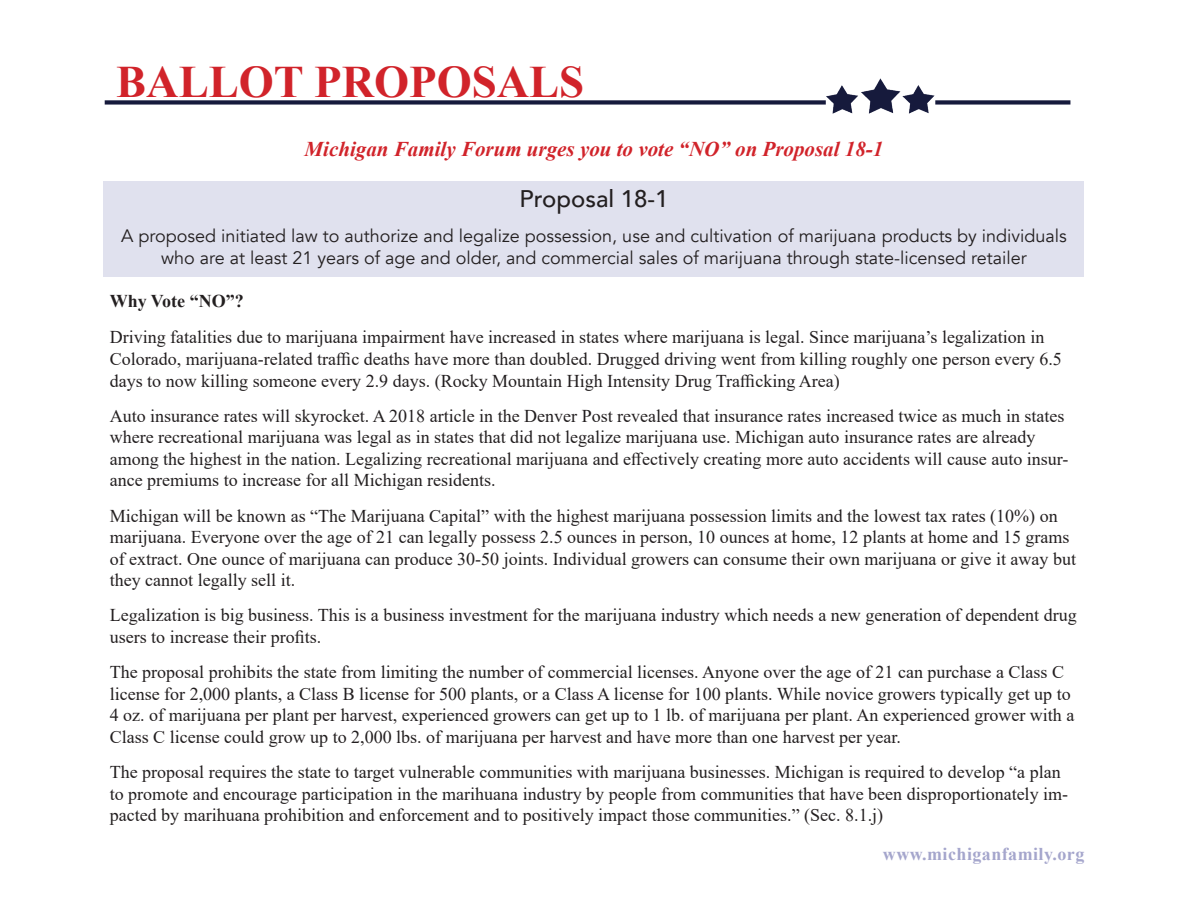
<style>
.page{position:relative;width:1188px;height:918px;background:#fff}
.page>*{position:absolute;margin:0;border:0;box-sizing:border-box;transform-origin:0 0}
.t1{font:700 45px "Times New Roman";color:#d1232a}
.t2{font:500 24px "Avenir";color:#231f20}
.t3{font:italic 700 21px "Times New Roman";color:#d1232a}
.t4{font:18px/21.6px "Times New Roman";color:#231f20}
.t5{font:18px/21.6px "Avenir";color:#231f20;text-align:center}
.t6{font:700 18px "Times New Roman";letter-spacing:.025em;color:#a5a6cc}
.t7{font:700 18px "Times New Roman";color:#231f20}
</style>
<div class="page">
<div style="left:104px;top:182px;width:980px;height:95px;background:#e0e1ee"></div>
<img style="left:104px;top:78px;width:967px;height:36px">
<h1 class="t1" style="left:116px;top:50px;width:470px">BALLOT PROPOSALS</h1>
<p class="t3" style="left:305px;top:135px;width:580px">Michigan Family Forum urges you to vote “NO” on Proposal 18-1</p>
<h2 class="t2" style="left:519px;top:178px;width:151px">Proposal 18-1</h2>
<p class="t5" style="left:121px;top:225px;width:947px">A proposed initiated law to authorize and legalize possession, use and cultivation of marijuana products by individuals who are at least 21 years of age and older, and commercial sales of marijuana through state-licensed retailer</p>
<p class="t7" style="left:110px;top:288px;width:136px">Why Vote “NO”?</p>
<p class="t4" style="left:110px;top:326px;width:954px">Driving fatalities due to marijuana impairment have increased in states where marijuana is legal. Since marijuana’s legalization in<br>Colorado, marijuana-related traffic deaths have more than doubled. Drugged driving went from killing roughly one person every 6.5 days to now killing someone every 2.9 days. (Rocky Mountain High Intensity Drug Trafficking Area)</p>
<p class="t4" style="left:110px;top:404px;width:960px">Auto insurance rates will skyrocket. A 2018 article in the Denver Post revealed that insurance rates increased twice as much in states where recreational marijuana was legal as in states that did not legalize marijuana use. Michigan auto insurance rates are already among the highest in the nation. Legalizing recreational marijuana and effectively creating more auto accidents will cause auto insur&shy;ance premiums to increase for all Michigan residents.</p>
<p class="t4" style="left:110px;top:504px;width:968px">Michigan will be known as “The Marijuana Capital” with the highest marijuana possession limits and the lowest tax rates (10%) on marijuana. Everyone over the age of 21 can legally possess 2.5 ounces in person, 10 ounces at home, 12 plants at home and 15 grams of extract. One ounce of marijuana can produce 30-50 joints. Individual growers can consume their own marijuana or give it away but they cannot legally sell it.</p>
<p class="t4" style="left:110px;top:604px;width:969px">Legalization is big business. This is a business investment for the marijuana industry which needs a new generation of dependent drug users to increase their profits.</p>
<p class="t4" style="left:110px;top:661px;width:966px">The proposal prohibits the state from limiting the number of commercial licenses. Anyone over the age of 21 can purchase a Class C license for 2,000 plants, a Class B license for 500 plants, or a Class A license for 100 plants. While novice growers typically get up to 4 oz. of marijuana per plant per harvest, experienced growers can get up to 1 lb. of marijuana per plant. An experienced grower with a Class C license could grow up to 2,000 lbs. of marijuana per harvest and have more than one harvest per year.</p>
<p class="t4" style="left:110px;top:761px;width:960px">The proposal requires the state to target vulnerable communities with marijuana businesses. Michigan is required to develop “a plan to promote and encourage participation in the marihuana industry by people from communities that have been disproportionately im&shy;pacted by marihuana prohibition and enforcement and to positively impact those communities.” (Sec. 8.1.j)</p>
<p class="t6" style="left:883px;top:841px;width:203px">www.michiganfamily.org</p>
</div>
